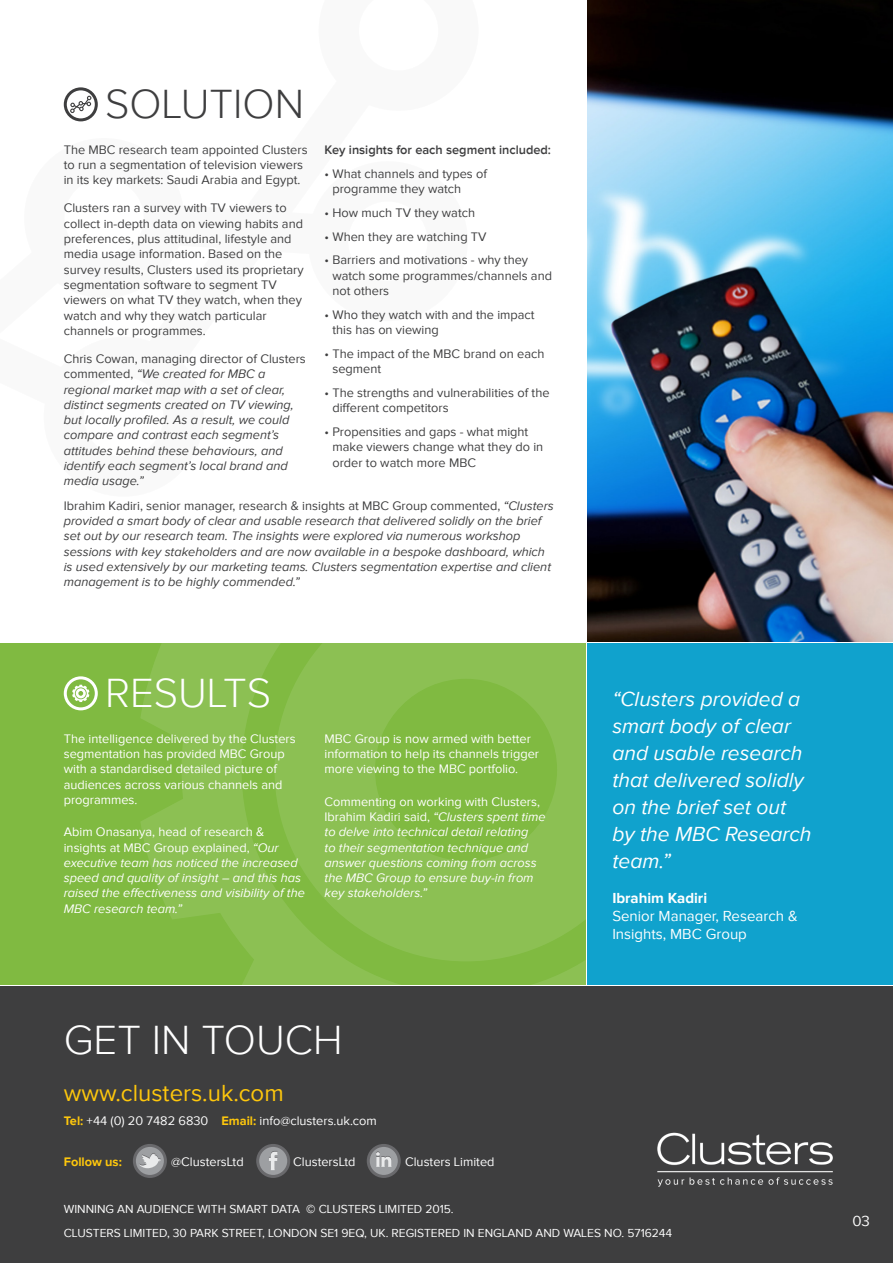
<style>
.page{position:relative;width:893px;height:1263px;background:#fff}
.page>*{position:absolute;margin:0;border:0;box-sizing:border-box;transform-origin:0 0}
.t1{font:300 42px "Proxima Nova";color:#fff}
.t2{font:300 42px "Proxima Nova";color:#3e3e3f}
.SUB-HEADER{font:24px "Proxima Nova";color:#fec70c}
.PULL_QUOTE{font:italic 21px/27px "Proxima Nova";color:#fff}
.PULL_QUOTE-2{font:15px/18px "Proxima Nova";color:#fff}
.Page_No{font:15px "Proxima Nova";color:#fff}
.BODY_COPY{font:12.75px/15.3px "Proxima Nova";color:#3e3e3f}
.BODY_COPY-2{font:italic 12.75px/15.3px "Proxima Nova";color:#3e3e3f}
.BODY_COPY-3{font:italic 12.75px/15.3px "Proxima Nova";color:#fff}
.BODY_COPY-4{font:12.75px/15.3px "Proxima Nova";color:#fff}
.BODY_COPY-5{font:600 12.75px "Proxima Nova";color:#3e3e3f}
.BODY_COPY-6{font:700 12.75px "Proxima Nova";color:#fec70c}
.Page_No-2{font:12px/24px "Proxima Nova";color:#fff}
.s1{font-style:normal}
.s2{font-weight:700;color:#fec70c}
.s3{font-weight:700}
.s4{font-weight:900}
</style>
<div class="page">
<div style="left:0;top:643px;width:585px;height:341px;background:#80ba41"></div>
<svg style="left:140px;top:641px;width:652px;height:344px;fill:#8cc053"></svg>
<div style="left:0;top:986px;width:893px;height:277px;background:#3e3e3f"></div>
<div style="left:587px;top:643px;width:306px;height:341px;background:#10a2cd"></div>
<img style="left:657px;top:1132px;width:176px;height:55px">
<img style="left:587px;top:0;width:306px;height:641px">
<svg style="left:368px;top:1145px;width:31px;height:31px"></svg>
<div style="left:367px;top:1144px;width:34px;height:34px;border:3px solid #69696c;border-radius:50%"></div>
<svg style="left:376px;top:1151px;width:15px;height:16px"></svg>
<div style="left:258px;top:1145px;width:31px;height:31px;background:#9d9fa2;border-radius:50%"></div>
<div style="left:256px;top:1144px;width:34px;height:34px;border:3px solid #69696c;border-radius:50%"></div>
<svg style="left:269px;top:1151px;width:8px;height:19px"></svg>
<svg style="left:134px;top:1145px;width:31px;height:31px"></svg>
<div style="left:133px;top:1144px;width:34px;height:34px;border:3px solid #69696c;border-radius:50%"></div>
<svg style="left:139px;top:1153px;width:22px;height:16px"></svg>
<svg style="left:65px;top:89px;width:31px;height:31px"></svg>
<div style="left:64px;top:87px;width:34px;height:34px;border:3px solid #3e3e3f;border-radius:50%"></div>
<svg style="left:70px;top:96px;width:21px;height:17px"></svg>
<svg style="left:65px;top:678px;width:31px;height:31px"></svg>
<div style="left:64px;top:676px;width:34px;height:34px;border:3px solid #fff;border-radius:50%"></div>
<svg style="left:72px;top:685px;width:17px;height:17px"></svg>
<p class="t2" style="left:105px;top:81px;width:200px">SOLUTION</p>
<p class="BODY_COPY" style="left:64px;top:142px;width:245px">The MBC research team appointed Clusters to run a segmentation of television viewers in its key markets: Saudi Arabia and Egypt.</p>
<p class="BODY_COPY" style="left:64px;top:200px;width:241px">Clusters ran a survey with TV viewers to collect in-depth data on viewing habits and preferences, plus attitudinal, lifestyle and media usage information. Based on the survey results, Clusters used its proprietary segmentation software to segment TV viewers on what TV they watch, when they watch and why they watch particular channels or programmes.</p>
<p class="BODY_COPY-2" style="left:64px;top:351px;width:244px"><span class="s1">Chris Cowan, managing director of Clusters commented,</span> “We created for MBC a regional market map with a set of clear, distinct segments created on TV viewing, but locally profiled. As a result, we could compare and contrast each segment’s attitudes behind these behaviours, and identify each segment’s local brand and media usage.”</p>
<p class="BODY_COPY-5" style="left:325px;top:142px;width:228px">Key insights for each segment included:</p>
<p class="BODY_COPY" style="left:332px;top:166px;width:156px;text-indent:-8px">• What channels and types of programme they watch</p>
<p class="BODY_COPY" style="left:325px;top:205px;width:152px">• How much TV they watch</p>
<p class="BODY_COPY" style="left:325px;top:228px;width:164px">• When they are watching TV</p>
<p class="BODY_COPY" style="left:332px;top:252px;width:221px;text-indent:-8px">• Barriers and motivations - why they watch some programmes/channels and not others</p>
<p class="BODY_COPY" style="left:332px;top:307px;width:204px;text-indent:-8px">• Who they watch with and the impact this has on viewing</p>
<p class="BODY_COPY" style="left:332px;top:346px;width:213px;text-indent:-8px">• The impact of the MBC brand on each segment</p>
<p class="BODY_COPY" style="left:332px;top:385px;width:219px;text-indent:-8px">• The strengths and vulnerabilities of the different competitors</p>
<p class="BODY_COPY" style="left:332px;top:424px;width:212px;text-indent:-8px">• Propensities and gaps - what might make viewers change what they do in order to watch more MBC</p>
<p class="BODY_COPY-2" style="left:64px;top:498px;width:492px"><span class="s1">Ibrahim Kadiri, senior manager, research &amp; insights at MBC Group commented,</span> “Clusters provided a smart body of clear and usable research that delivered solidly on the brief set out by our research team. The insights were explored via numerous workshop sessions with key stakeholders and are now available in a bespoke dashboard, which is used extensively by our marketing teams. Clusters segmentation expertise and client management is to be highly commended.”</p>
<p class="t1" style="left:105px;top:670px;width:167px">RESULTS</p>
<p class="BODY_COPY-4" style="left:64px;top:731px;width:233px">The intelligence delivered by the Clusters segmentation has provided MBC Group with a standardised detailed picture of audiences across various channels and programmes.</p>
<p class="BODY_COPY-3" style="left:64px;top:824px;width:243px"><span class="s1">Abim Onasanya, head of research &amp; insights at MBC Group explained,</span> “Our executive team has noticed the increased speed and quality of insight – and this has raised the effectiveness and visibility of the MBC research team.”</p>
<p class="BODY_COPY-4" style="left:325px;top:731px;width:216px">MBC Group is now armed with better information to help its channels trigger more viewing to the MBC portfolio.</p>
<p class="BODY_COPY-3" style="left:325px;top:793px;width:222px"><span class="s1">Commenting on working with Clusters, Ibrahim Kadiri said,</span> “Clusters spent time to delve into technical detail relating<br>to their segmentation technique and answer questions coming from across the MBC Group to ensure buy-in from key stakeholders.”</p>
<p class="t1" style="left:64px;top:1017px;width:280px">GET IN TOUCH</p>
<p class="SUB-HEADER" style="left:64px;top:1080px;width:221px">www.clusters.uk.com</p>
<p class="BODY_COPY-4" style="left:64px;top:1113px;width:315px"><span class="s2">Tel:</span> +44 (0) 20 7482 6830 <span class="s2">Email:</span> info@clusters.uk.com</p>
<p class="BODY_COPY-6" style="left:64px;top:1154px;width:60px">Follow us:</p>
<p class="BODY_COPY-4" style="left:171px;top:1154px;width:74px">@ClustersLtd</p>
<p class="BODY_COPY-4" style="left:293px;top:1154px;width:64px">ClustersLtd</p>
<p class="BODY_COPY-4" style="left:405px;top:1154px;width:91px">Clusters Limited</p>
<p class="PULL_QUOTE" style="left:612px;top:685px;width:201px">“Clusters provided a smart body of clear and usable research that delivered solidly on the brief set out by the MBC Research team.”</p>
<p class="PULL_QUOTE-2" style="left:612px;top:888px;width:187px"><span class="s3">Ibrahim Kadiri<br></span>Senior Manager, Research &amp;<br>Insights, MBC Group</p>
<p class="Page_No-2" style="left:64px;top:1197px;width:610px">WINNING AN AUDIENCE WITH SMART DATA <span class="s4">©</span> CLUSTERS LIMITED 2015.<br>CLUSTERS LIMITED, 30 PARK STREET, LONDON SE1 9EQ, UK. REGISTERED IN ENGLAND AND WALES NO. 5716244</p>
<p class="Page_No" style="left:852px;top:1213px;width:19px">03</p>
</div>
